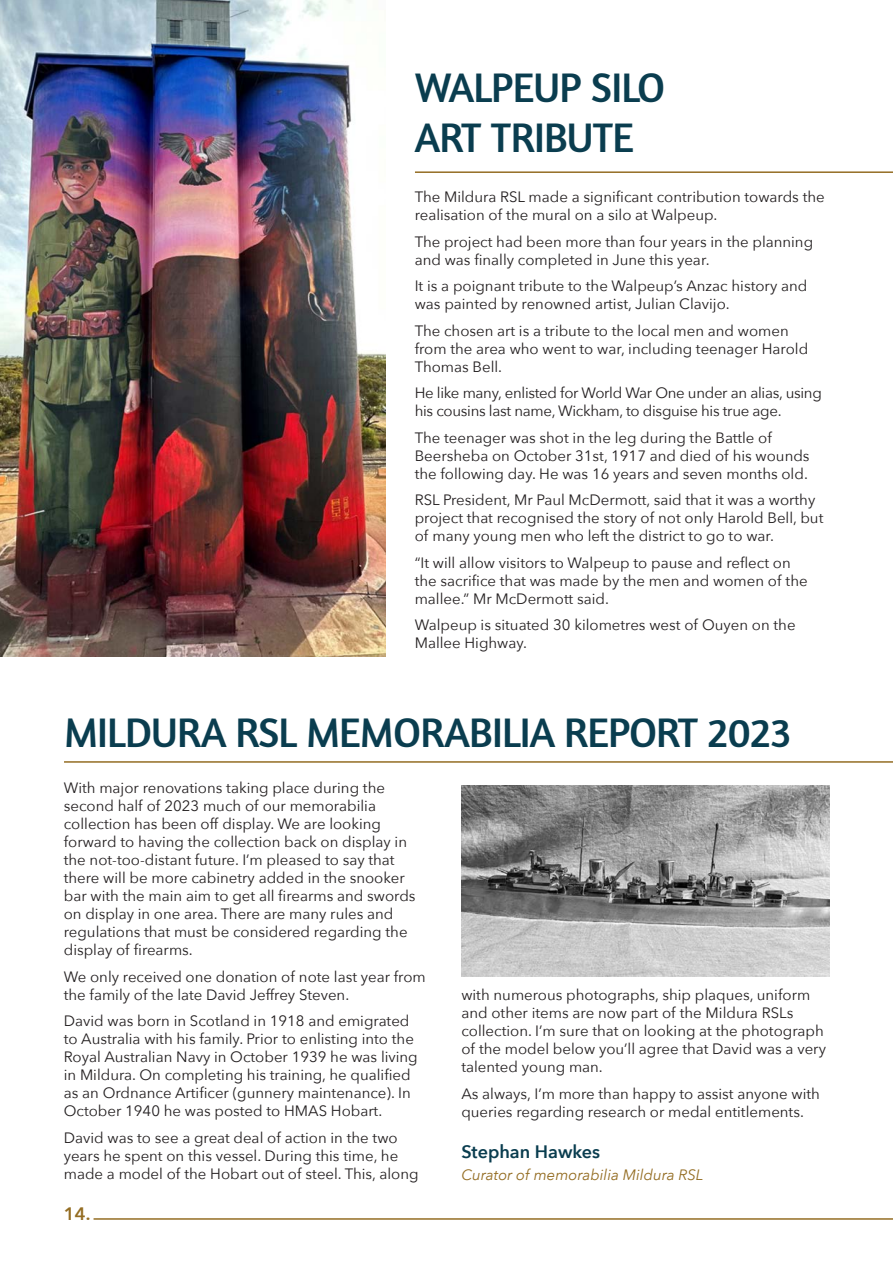
<style>
.page{position:relative;width:893px;height:1263px;background:#fff}
.page>*{position:absolute;margin:0;border:0;box-sizing:border-box;transform-origin:0 0}
.t1{font:42px/50.4px "Amaranth";letter-spacing:-.02em;color:#0a3d4f}
.t2{font:600 18px "Avenir Next";color:#0a3d4f}
.t3{font:600 18px "Avenir Next";color:#946d23}
.t4{font:15px/18px "Avenir Next";color:#231f20}
.t5{font:15px/18px "Avenir Next";letter-spacing:-.02em;color:#231f20}
.t6{font:italic 15px "Avenir Next";color:#946d23}
</style>
<div class="page">
<hr style="left:94px;top:1218px;width:799px;height:2px;background:#946d23">
<hr style="left:415px;top:171px;width:478px;height:2px;background:#946d23">
<hr style="left:64px;top:761px;width:829px;height:2px;background:#946d23">
<img style="left:462px;top:785px;width:367px;height:191px">
<img style="left:0;top:0;width:385px;height:656px">
<p class="t1" style="left:415px;top:62px;width:252px">WALPEUP SILO<br>ART TRIBUTE</p>
<p class="t4" style="left:415px;top:187px;width:412px">The Mildura RSL made a significant contribution towards the realisation of the mural on a silo at Walpeup.</p>
<p class="t4" style="left:415px;top:232px;width:400px">The project had been more than four years in the planning and was finally completed in June this year.</p>
<p class="t4" style="left:415px;top:276px;width:394px">It is a poignant tribute to the Walpeup’s Anzac history and was painted by renowned artist, Julian Clavijo.</p>
<p class="t4" style="left:415px;top:321px;width:395px">The chosen art is a tribute to the local men and women from the area who went to war, including teenager Harold<br>Thomas Bell.</p>
<p class="t5" style="left:415px;top:384px;width:409px">He like many, enlisted for World War One under an alias, using his cousins last name, Wickham, to disguise his true age.</p>
<p class="t4" style="left:415px;top:428px;width:396px">The teenager was shot in the leg during the Battle of<br>Beersheba on October 31st, 1917 and died of his wounds the following day. He was 16 years and seven months old.</p>
<p class="t4" style="left:415px;top:491px;width:410px">RSL President, Mr Paul McDermott, said that it was a worthy project that recognised the story of not only Harold Bell, but of many young men who left the district to go to war.</p>
<p class="t4" style="left:415px;top:553px;width:394px">“It will allow visitors to Walpeup to pause and reflect on the sacrifice that was made by the men and women of the mallee.” Mr McDermott said.</p>
<p class="t4" style="left:415px;top:616px;width:382px">Walpeup is situated 30 kilometres west of Ouyen on the<br>Mallee Highway.</p>
<p class="t1" style="left:64px;top:707px;width:728px">MILDURA RSL MEMORABILIA REPORT 2023</p>
<p class="t4" style="left:64px;top:778px;width:353px">With major renovations taking place during the second half of 2023 much of our memorabilia collection has been off display. We are looking forward to having the collection back on display in the not-too-distant future. I’m pleased to say that there will be more cabinetry added in the snooker bar with the main aim to get all firearms and swords on display in one area. There are many rules and regulations that must be considered regarding the display of firearms.</p>
<p class="t4" style="left:64px;top:967px;width:364px">We only received one donation of note last year from the family of the late David Jeffrey Steven.</p>
<p class="t4" style="left:64px;top:1011px;width:355px">David was born in Scotland in 1918 and emigrated to Australia with his family. Prior to enlisting into the Royal Australian Navy in October 1939 he was living in Mildura. On completing his training, he qualified as an Ordnance Artificer (gunnery maintenance). In October 1940 he was posted to HMAS Hobart.</p>
<p class="t4" style="left:64px;top:1128px;width:356px">David was to see a great deal of action in the two years he spent on this vessel. During this time, he made a model of the Hobart out of steel. This, along</p>
<p class="t3" style="left:64px;top:1199px;width:28px">14.</p>
<p class="t4" style="left:461px;top:985px;width:366px">with numerous photographs, ship plaques, uniform and other items are now part of the Mildura RSLs collection. I’m sure that on looking at the photograph of the model below you’ll agree that David was a very talented young man.</p>
<p class="t4" style="left:461px;top:1084px;width:360px">As always, I’m more than happy to assist anyone with queries regarding research or medal entitlements.</p>
<p class="t2" style="left:461px;top:1136px;width:140px">Stephan Hawkes</p>
<p class="t6" style="left:461px;top:1162px;width:244px">Curator of memorabilia Mildura RSL</p>
</div>
